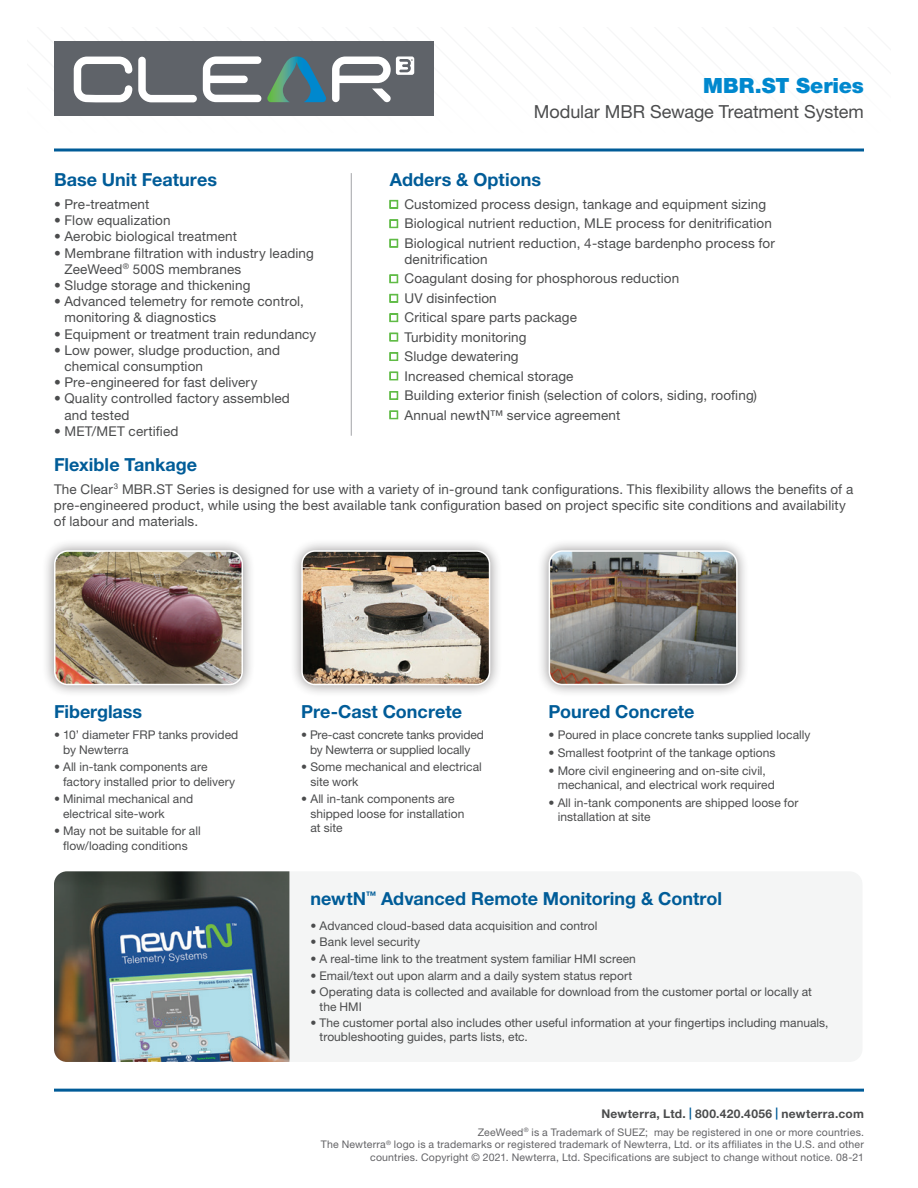
<style>
.page{position:relative;width:918px;height:1188px;background:#fff}
.page>*{position:absolute;margin:0;border:0;box-sizing:border-box;transform-origin:0 0}
.t1{font:900 21px "Helvetica Neue LT Std";letter-spacing:-.005em;color:#0088ce}
.t2{font:700 18px "Helvetica Neue LT Std";color:#005c98}
.t3{font:18px "Helvetica Neue LT Std";letter-spacing:-.005em;color:#4b4c4d}
.t4{font:13.5px/19.5px "Helvetica Neue LT Std";letter-spacing:.01em;color:#4b4c4d}
.t5{font:12px/14.4px "Helvetica Neue LT Std";letter-spacing:.005em;color:#4b4c4d}
.t6{font:700 12px "Helvetica Neue LT Std";letter-spacing:.025em;color:#4b4c4d}
.t7{font:10.5px/12.6px "Helvetica Neue LT Std";letter-spacing:.015em;color:#636366;text-align:right}
.s1{color:#005c98}
</style>
<div class="page">
<svg style="left:54px;top:148px;width:810px;height:4px;background:#3f84b1"></svg>
<hr style="left:54px;top:1089px;width:810px;height:3px;background:#005c98">
<div style="left:42px;top:538px;width:213px;height:159px;background:#231f20;opacity:.5"></div>
<img style="left:55px;top:551px;width:187px;height:134px">
<div style="left:54px;top:550px;width:189px;height:135px;border:2px solid #fff;border-radius:13px"></div>
<div style="left:289px;top:538px;width:213px;height:159px;background:#231f20;opacity:.5"></div>
<img style="left:302px;top:551px;width:188px;height:134px">
<div style="left:301px;top:550px;width:189px;height:135px;border:2px solid #fff;border-radius:13px"></div>
<div style="left:537px;top:538px;width:213px;height:159px;background:#231f20;opacity:.5"></div>
<img style="left:549px;top:551px;width:188px;height:134px">
<div style="left:549px;top:550px;width:189px;height:135px;border:2px solid #fff;border-radius:13px"></div>
<svg style="left:54px;top:41px;width:380px;height:75px;background:#767e83"></svg>
<hr style="left:351px;top:173px;width:1px;height:263px;background:#a3a4a8">
<div style="left:54px;top:871px;width:808px;height:191px;background:#f4f5f5;border-radius:13px"></div>
<img style="left:54px;top:871px;width:235px;height:191px">
<h1 class="t1" style="left:703px;top:73px;width:162px">MBR.ST Series</h1>
<h2 class="t3" style="left:534px;top:101px;width:332px">Modular MBR Sewage Treatment System</h2>
<h2 class="t2" style="left:390px;top:168px;width:153px">Adders &amp; Options</h2>
<p class="t4" style="left:405px;top:194px;width:372px">Customized process design, tankage and equipment sizing<br>Biological nutrient reduction, MLE process for denitrification<br>Biological nutrient reduction, 4-stage bardenpho process for</p>
<p class="t4" style="left:405px;top:249px;width:354px">denitrification<br>Coagulant dosing for phosphorous reduction<br>UV disinfection<br>Critical spare parts package<br>Turbidity monitoring<br>Sludge dewatering<br>Increased chemical storage<br>Building exterior finish (selection of colors, siding, roofing)<br>Annual newtN™ service agreement</p>
<h2 class="t2" style="left:54px;top:168px;width:165px">Base Unit Features</h2>
<p class="t4" style="left:54px;top:194px;width:97px">• Pre-treatment</p>
<p class="t4" style="left:54px;top:210px;width:118px">• Flow equalization</p>
<p class="t4" style="left:54px;top:227px;width:184px">• Aerobic biological treatment</p>
<p class="t4" style="left:65px;top:244px;width:251px;line-height:16.2px;text-indent:-11px">• Membrane filtration with industry leading<br>ZeeWeed<sup>®</sup> 500S membranes</p>
<p class="t4" style="left:54px;top:275px;width:198px">• Sludge storage and thickening</p>
<p class="t4" style="left:65px;top:293px;width:241px;line-height:16.2px;text-indent:-11px">• Advanced telemetry for remote control, monitoring &amp; diagnostics</p>
<p class="t4" style="left:54px;top:324px;width:264px">• Equipment or treatment train redundancy</p>
<p class="t4" style="left:65px;top:342px;width:217px;line-height:16.2px;text-indent:-11px">• Low power, sludge production, and chemical consumption</p>
<p class="t4" style="left:54px;top:372px;width:205px">• Pre-engineered for fast delivery</p>
<p class="t4" style="left:65px;top:390px;width:227px;line-height:16.2px;text-indent:-11px">• Quality controlled factory assembled and tested</p>
<p class="t4" style="left:54px;top:421px;width:126px">• MET/MET certified</p>
<h2 class="t2" style="left:54px;top:453px;width:145px">Flexible Tankage</h2>
<p class="t4" style="left:54px;top:481px;width:801px;line-height:16.2px">The Clear<sup>3</sup> MBR.ST Series is designed for use with a variety of in-ground tank configurations. This flexibility allows the benefits of a pre-engineered product, while using the best available tank configuration based on project specific site conditions and availability of labour and materials.</p>
<h2 class="t2" style="left:54px;top:701px;width:90px">Fiberglass</h2>
<p class="t5" style="left:63px;top:728px;width:177px;text-indent:-9px">• 10’ diameter FRP tanks provided by Newterra</p>
<p class="t5" style="left:63px;top:760px;width:174px;text-indent:-9px">• All in-tank components are factory installed prior to delivery</p>
<p class="t5" style="left:63px;top:792px;width:132px;text-indent:-9px">• Minimal mechanical and electrical site-work</p>
<p class="t5" style="left:54px;top:824px;width:148px;text-align:center">• May not be suitable for all flow/loading conditions</p>
<h2 class="t2" style="left:301px;top:701px;width:162px">Pre-Cast Concrete</h2>
<p class="t5" style="left:301px;top:728px;width:184px;text-align:center">• Pre-cast concrete tanks provided by Newterra or supplied locally</p>
<p class="t5" style="left:310px;top:760px;width:173px;text-indent:-9px">• Some mechanical and electrical site work</p>
<p class="t5" style="left:310px;top:792px;width:155px;text-indent:-9px">• All in-tank components are shipped loose for installation at site</p>
<h2 class="t2" style="left:549px;top:701px;width:147px">Poured Concrete</h2>
<p class="t5" style="left:549px;top:728px;width:263px">• Poured in place concrete tanks supplied locally</p>
<p class="t5" style="left:549px;top:745px;width:229px">• Smallest footprint of the tankage options</p>
<p class="t5" style="left:558px;top:763px;width:219px;text-indent:-9px">• More civil engineering and on-site civil, mechanical, and electrical work required</p>
<p class="t5" style="left:558px;top:795px;width:242px;text-indent:-9px">• All in-tank components are shipped loose for installation at site</p>
<h2 class="t2" style="left:310px;top:887px;width:413px">newtN<sup>™</sup> Advanced Remote Monitoring &amp; Control</h2>
<p class="t5" style="left:310px;top:918px;width:289px">• Advanced cloud-based data acquisition and control</p>
<p class="t5" style="left:310px;top:935px;width:111px">• Bank level security</p>
<p class="t5" style="left:310px;top:951px;width:327px">• A real-time link to the treatment system familiar HMI screen</p>
<p class="t5" style="left:310px;top:968px;width:323px">• Email/text out upon alarm and a daily system status report</p>
<p class="t5" style="left:320px;top:984px;width:494px;text-indent:-9px">• Operating data is collected and available for download from the customer portal or locally at the HMI</p>
<p class="t5" style="left:320px;top:1015px;width:511px;text-indent:-9px">• The customer portal also includes other useful information at your fingertips including manuals, troubleshooting guides, parts lists, etc.</p>
<p class="t6" style="left:601px;top:1106px;width:264px">Newterra, Ltd. <span class="s1">|</span> 800.420.4056 <span class="s1">|</span> newterra.com</p>
<p class="t7" style="left:321px;top:1126px;width:545px">ZeeWeed<sup>®</sup> is a Trademark of SUEZ; may be registered in one or more countries.<br>The Newterra<sup>®</sup> logo is a trademarks or registered trademark of Newterra, Ltd. or its affiliates in the U.S. and other countries. Copyright © 2021. Newterra, Ltd. Specifications are subject to change without notice. 08-21</p>
</div>
